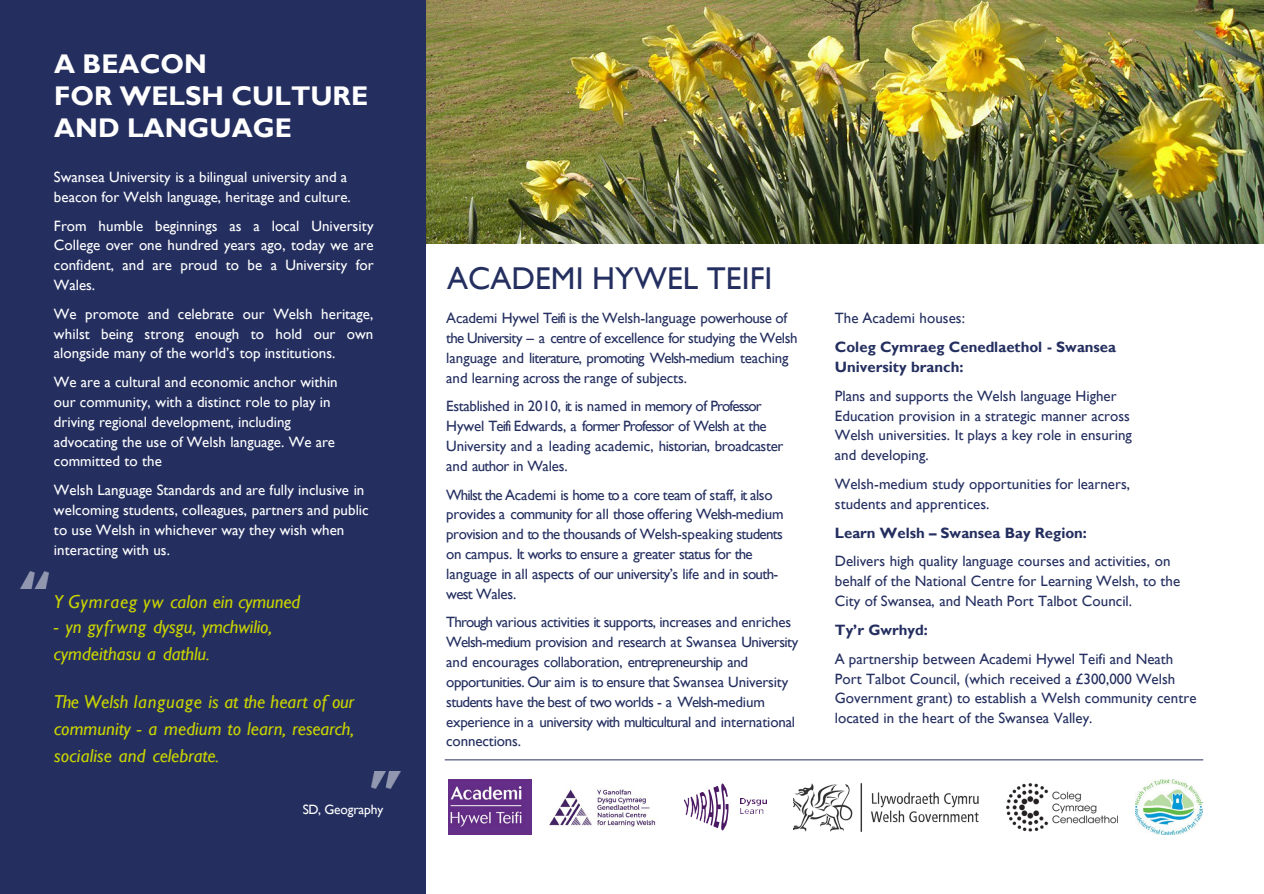
<style>
.page{position:relative;width:1264px;height:894px;background:#fff}
.page>*{position:absolute;margin:0;border:0;box-sizing:border-box;transform-origin:0 0}
.t1{font:31.5px "Gill Sans";color:#242f60}
.t2{font:700 27px/32.4px "Gill Sans";color:#fff}
.t3{font:italic 18.75px/27px "Gill Sans";color:#cad400}
.t4{font:15px/19.8px "Gill Sans";letter-spacing:-.01em;color:#242f60}
.t5{font:15px/19.8px "Gill Sans";color:#fff}
.t6{font:15px/19.8px "Gill Sans";letter-spacing:-.03em;color:#242f60}
.t7{font:700 15px/19.8px "Gill Sans";color:#242f60}
.t8{font:13.5px "Gill Sans";letter-spacing:-.01em;color:#fff}
</style>
<div class="page">
<img style="left:425px;top:0;width:838px;height:243px">
<div style="left:0;top:0;width:425px;height:893px;background:#242f60"></div>
<img style="left:372px;top:771px;width:28px;height:17px">
<img style="left:550px;top:788px;width:106px;height:37px">
<img style="left:684px;top:792px;width:21px;height:30px">
<svg style="left:705px;top:783px;width:23px;height:47px"></svg>
<img style="left:740px;top:798px;width:26px;height:15px">
<img style="left:793px;top:783px;width:185px;height:48px">
<img style="left:1006px;top:783px;width:110px;height:48px">
<img style="left:1135px;top:779px;width:67px;height:55px">
<img style="left:448px;top:779px;width:83px;height:54px">
<hr style="left:444px;top:759px;width:758px;height:1px;background:#242f60">
<img style="left:20px;top:571px;width:28px;height:17px">
<h2 class="t2" style="left:54px;top:48px;width:154px">A BEACON</h2>
<h2 class="t2" style="left:54px;top:80px;width:315px">FOR WELSH CULTURE<br>AND LANGUAGE</h2>
<p class="t5" style="left:54px;top:167px;width:298px">Swansea University is a bilingual university and a beacon for Welsh language, heritage and culture.</p>
<p class="t5" style="left:54px;top:216px;width:321px;text-align:justify">From humble beginnings as a local University College over one hundred years ago, today we are confident, and are proud to be a University for Wales.</p>
<p class="t5" style="left:54px;top:304px;width:321px;text-align:justify">We promote and celebrate our Welsh heritage, whilst being strong enough to hold our own alongside many of the world’s top institutions.</p>
<p class="t5" style="left:54px;top:372px;width:285px">We are a cultural and economic anchor within our community, with a distinct role to play in driving regional development, including advocating the use of Welsh language. We are committed to the</p>
<p class="t5" style="left:54px;top:480px;width:316px">Welsh Language Standards and are fully inclusive in welcoming students, colleagues, partners and public to use Welsh in whichever way they wish when interacting with us.</p>
<p class="t3" style="left:54px;top:588px;width:248px">Y Gymraeg yw calon ein cymuned</p>
<p class="t3" style="left:54px;top:613px;width:220px">- yn gyfrwng dysgu, ymchwilio, cymdeithasu a dathlu.</p>
<p class="t3" style="left:54px;top:688px;width:302px;text-align:justify">The Welsh language is at the heart of our community - a medium to learn, research, socialise and celebrate.</p>
<p class="t8" style="left:303px;top:801px;width:82px">SD, Geography</p>
<p class="t1" style="left:447px;top:260px;width:327px">ACADEMI HYWEL TEIFI</p>
<p class="t4" style="left:446px;top:308px;width:353px">Academi Hywel Teifi is the Welsh-language powerhouse of the University – a centre of excellence for studying the Welsh language and literature, promoting Welsh-medium teaching and learning across the range of subjects.</p>
<p class="t4" style="left:446px;top:396px;width:338px">Established in 2010, it is named in memory of Professor Hywel Teifi Edwards, a former Professor of Welsh at the University and a leading academic, historian, broadcaster and author in Wales.</p>
<p class="t6" style="left:446px;top:485px;width:339px">Whilst the Academi is home to a core team of staff, it also provides a community for all those offering Welsh-medium provision and to the thousands of Welsh-speaking students on campus. It works to ensure a greater status for the language in all aspects of our university’s life and in south&shy;west Wales.</p>
<p class="t6" style="left:446px;top:612px;width:353px">Through various activities it supports, increases and enriches Welsh-medium provision and research at Swansea University and encourages collaboration, entrepreneurship and opportunities. Our aim is to ensure that Swansea University students have the best of two worlds - a Welsh-medium experience in a university with multicultural and international connections.</p>
<p class="t4" style="left:834px;top:308px;width:131px">The Academi houses:</p>
<p class="t7" style="left:834px;top:337px;width:282px">Coleg Cymraeg Cenedlaethol - Swansea<br>University branch:</p>
<p class="t4" style="left:834px;top:386px;width:298px">Plans and supports the Welsh language Higher Education provision in a strategic manner across Welsh universities. It plays a key role in ensuring and developing.</p>
<p class="t4" style="left:834px;top:474px;width:297px">Welsh-medium study opportunities for learners, students and apprentices.</p>
<p class="t7" style="left:834px;top:523px;width:253px">Learn Welsh – Swansea Bay Region:</p>
<p class="t4" style="left:834px;top:551px;width:347px">Delivers high quality language courses and activities, on behalf of the National Centre for Learning Welsh, to the<br>City of Swansea, and Neath Port Talbot Council.</p>
<p class="t7" style="left:834px;top:620px;width:94px">Ty’r Gwrhyd:</p>
<p class="t4" style="left:834px;top:649px;width:363px">A partnership between Academi Hywel Teifi and Neath Port Talbot Council, (which received a £300,000 Welsh Government grant) to establish a Welsh community centre located in the heart of the Swansea Valley.</p>
</div>
